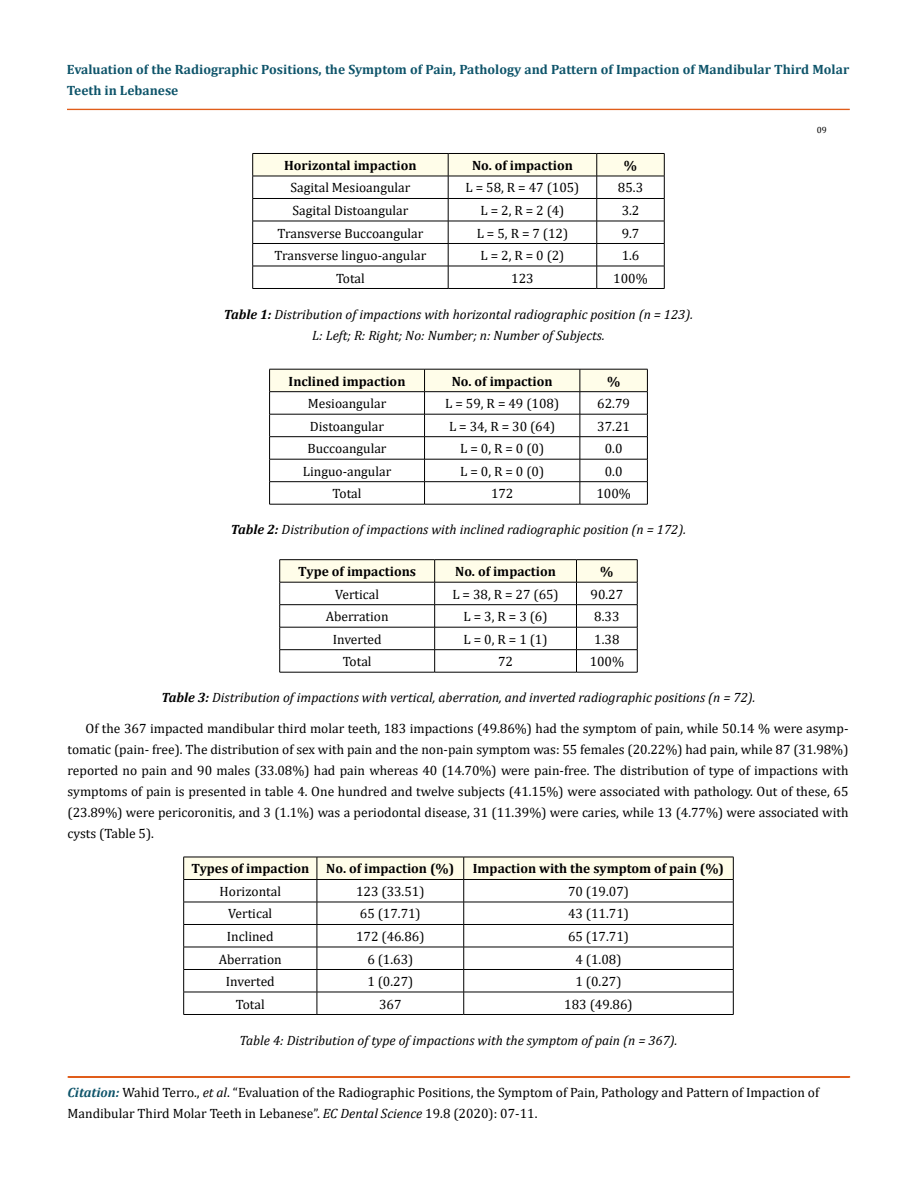
<style>
.page{position:relative;width:917px;height:1188px;background:#fff}
.page>*{position:absolute;margin:0;border:0;box-sizing:border-box;transform-origin:0 0}
.t1{font:13.5px/21px "Cambria";color:#000}
.t2{font:italic 13.5px/21px "Cambria";color:#000;text-align:center}
.t3{font:700 13.5px "Cambria";color:#000}
.t4{font:700 13.5px/21px "Cambria";color:#0e546a}
.t5{font:9px "Cambria";color:#000}
.s1{font-weight:700}
.s2{font-weight:700;font-style:italic;color:#0e546a}
.s3{font-style:italic}
</style>
<div class="page">
<div style="left:67px;top:109px;width:782px;height:1px;border:1px solid #e05d1a"></div>
<div style="left:68px;top:1077px;width:781px;height:1px;border:1px solid #e05d1a"></div>
<svg style="left:252px;top:153px;width:413px;height:135px"></svg>
<hr style="left:252px;top:288px;width:196px;height:1px;background:#000">
<hr style="left:448px;top:288px;width:148px;height:1px;background:#000">
<hr style="left:596px;top:288px;width:68px;height:1px;background:#000">
<svg style="left:269px;top:369px;width:379px;height:135px"></svg>
<hr style="left:269px;top:504px;width:155px;height:1px;background:#000">
<hr style="left:424px;top:504px;width:156px;height:1px;background:#000">
<hr style="left:580px;top:504px;width:67px;height:1px;background:#000">
<hr style="left:279px;top:559px;width:155px;height:1px;background:#000">
<hr style="left:434px;top:559px;width:142px;height:1px;background:#000">
<hr style="left:576px;top:559px;width:61px;height:1px;background:#000">
<svg style="left:279px;top:560px;width:359px;height:112px"></svg>
<hr style="left:279px;top:672px;width:155px;height:1px;background:#000">
<hr style="left:434px;top:672px;width:142px;height:1px;background:#000">
<hr style="left:576px;top:672px;width:61px;height:1px;background:#000">
<svg style="left:183px;top:857px;width:551px;height:157px"></svg>
<hr style="left:183px;top:1014px;width:134px;height:1px;background:#000">
<hr style="left:317px;top:1014px;width:146px;height:1px;background:#000">
<hr style="left:463px;top:1014px;width:270px;height:1px;background:#000">
<p class="t4" style="left:67px;top:59px;width:783px">Evaluation of the Radiographic Positions, the Symptom of Pain, Pathology and Pattern of Impaction of Mandibular Third Molar<br>Teeth in Lebanese</p>
<p class="t5" style="left:816px;top:124px;width:11px">09</p>
<p class="t3" style="left:284px;top:156px;width:134px">Horizontal impaction</p>
<p class="t3" style="left:472px;top:156px;width:102px">No. of impaction</p>
<p class="t3" style="left:624px;top:156px;width:15px">%</p>
<p class="t1" style="left:290px;top:177px;width:121px">Sagital Mesioangular</p>
<p class="t1" style="left:465px;top:177px;width:115px">L = 58, R = 47 (105)</p>
<p class="t1" style="left:618px;top:177px;width:27px">85.3</p>
<p class="t1" style="left:292px;top:200px;width:117px">Sagital Distoangular</p>
<p class="t1" style="left:480px;top:200px;width:85px">L = 2, R = 2 (4)</p>
<p class="t1" style="left:621px;top:200px;width:19px">3.2</p>
<p class="t1" style="left:277px;top:222px;width:147px">Transverse Buccoangular</p>
<p class="t1" style="left:477px;top:222px;width:93px">L = 5, R = 7 (12)</p>
<p class="t1" style="left:621px;top:222px;width:19px">9.7</p>
<p class="t1" style="left:274px;top:245px;width:153px">Transverse linguo-angular</p>
<p class="t1" style="left:480px;top:245px;width:85px">L = 2, R = 0 (2)</p>
<p class="t1" style="left:621px;top:245px;width:19px">1.6</p>
<p class="t1" style="left:336px;top:267px;width:30px">Total</p>
<p class="t1" style="left:511px;top:267px;width:24px">123</p>
<p class="t1" style="left:613px;top:267px;width:36px">100%</p>
<p class="t2" style="left:224px;top:303px;width:470px"><span class="s1">Table 1:</span> Distribution of impactions with horizontal radiographic position (n = 123).<br>L: Left; R: Right; No: Number; n: Number of Subjects.</p>
<p class="t3" style="left:288px;top:372px;width:118px">Inclined impaction</p>
<p class="t3" style="left:452px;top:372px;width:102px">No. of impaction</p>
<p class="t3" style="left:607px;top:372px;width:15px">%</p>
<p class="t1" style="left:308px;top:393px;width:80px">Mesioangular</p>
<p class="t1" style="left:445px;top:393px;width:115px">L = 59, R = 49 (108)</p>
<p class="t1" style="left:597px;top:393px;width:34px">62.79</p>
<p class="t1" style="left:310px;top:416px;width:76px">Distoangular</p>
<p class="t1" style="left:449px;top:416px;width:108px">L = 34, R = 30 (64)</p>
<p class="t1" style="left:597px;top:416px;width:34px">37.21</p>
<p class="t1" style="left:307px;top:438px;width:80px">Buccoangular</p>
<p class="t1" style="left:460px;top:438px;width:85px">L = 0, R = 0 (0)</p>
<p class="t1" style="left:604px;top:438px;width:19px">0.0</p>
<p class="t1" style="left:303px;top:461px;width:90px">Linguo-angular</p>
<p class="t1" style="left:460px;top:461px;width:85px">L = 0, R = 0 (0)</p>
<p class="t1" style="left:604px;top:461px;width:19px">0.0</p>
<p class="t1" style="left:332px;top:483px;width:30px">Total</p>
<p class="t1" style="left:491px;top:483px;width:24px">172</p>
<p class="t1" style="left:596px;top:483px;width:36px">100%</p>
<p class="t2" style="left:231px;top:519px;width:456px"><span class="s1">Table 2:</span> Distribution of impactions with inclined radiographic position (n = 172).</p>
<p class="t3" style="left:298px;top:562px;width:119px">Type of impactions</p>
<p class="t3" style="left:455px;top:562px;width:102px">No. of impaction</p>
<p class="t3" style="left:600px;top:562px;width:15px">%</p>
<p class="t1" style="left:335px;top:584px;width:45px">Vertical</p>
<p class="t1" style="left:452px;top:584px;width:108px">L = 38, R = 27 (65)</p>
<p class="t1" style="left:590px;top:584px;width:34px">90.27</p>
<p class="t1" style="left:326px;top:606px;width:64px">Aberration</p>
<p class="t1" style="left:463px;top:606px;width:85px">L = 3, R = 3 (6)</p>
<p class="t1" style="left:594px;top:606px;width:27px">8.33</p>
<p class="t1" style="left:333px;top:629px;width:50px">Inverted</p>
<p class="t1" style="left:463px;top:629px;width:85px">L = 0, R = 1 (1)</p>
<p class="t1" style="left:594px;top:629px;width:27px">1.38</p>
<p class="t1" style="left:343px;top:651px;width:30px">Total</p>
<p class="t1" style="left:498px;top:651px;width:16px">72</p>
<p class="t1" style="left:589px;top:651px;width:36px">100%</p>
<p class="t2" style="left:161px;top:687px;width:595px"><span class="s1">Table 3:</span> Distribution of impactions with vertical, aberration, and inverted radiographic positions (n = 72).</p>
<p class="t1" style="left:68px;top:718px;width:782px;text-align:justify;text-indent:18px">Of the 367 impacted mandibular third molar teeth, 183 impactions (49.86%) had the symptom of pain, while 50.14 % were asymp&shy;tomatic (pain- free). The distribution of sex with pain and the non-pain symptom was: 55 females (20.22%) had pain, while 87 (31.98%) reported no pain and 90 males (33.08%) had pain whereas 40 (14.70%) were pain-free. The distribution of type of impactions with symptoms of pain is presented in table 4. One hundred and twelve subjects (41.15%) were associated with pathology. Out of these, 65 (23.89%) were pericoronitis, and 3 (1.1%) was a periodontal disease, 31 (11.39%) were caries, while 13 (4.77%) were associated with cysts (Table 5).</p>
<p class="t3" style="left:191px;top:859px;width:119px">Types of impaction</p>
<p class="t3" style="left:326px;top:859px;width:129px">No. of impaction (%)</p>
<p class="t3" style="left:473px;top:859px;width:253px">Impaction with the symptom of pain (%)</p>
<p class="t1" style="left:219px;top:881px;width:63px">Horizontal</p>
<p class="t1" style="left:356px;top:881px;width:70px">123 (33.51)</p>
<p class="t1" style="left:568px;top:881px;width:62px">70 (19.07)</p>
<p class="t1" style="left:228px;top:903px;width:45px">Vertical</p>
<p class="t1" style="left:360px;top:903px;width:62px">65 (17.71)</p>
<p class="t1" style="left:568px;top:903px;width:62px">43 (11.71)</p>
<p class="t1" style="left:227px;top:926px;width:48px">Inclined</p>
<p class="t1" style="left:356px;top:926px;width:70px">172 (46.86)</p>
<p class="t1" style="left:568px;top:926px;width:62px">65 (17.71)</p>
<p class="t1" style="left:219px;top:948px;width:64px">Aberration</p>
<p class="t1" style="left:367px;top:948px;width:47px">6 (1.63)</p>
<p class="t1" style="left:575px;top:948px;width:47px">4 (1.08)</p>
<p class="t1" style="left:226px;top:971px;width:50px">Inverted</p>
<p class="t1" style="left:367px;top:971px;width:47px">1 (0.27)</p>
<p class="t1" style="left:575px;top:971px;width:47px">1 (0.27)</p>
<p class="t1" style="left:236px;top:993px;width:30px">Total</p>
<p class="t1" style="left:379px;top:993px;width:24px">367</p>
<p class="t1" style="left:564px;top:993px;width:70px">183 (49.86)</p>
<p class="t2" style="left:239px;top:1029px;width:440px">Table 4: Distribution of type of impactions with the symptom of pain (n = 367).</p>
<p class="t1" style="left:68px;top:1082px;width:753px"><span class="s2">Citation:</span> Wahid Terro., <span class="s3">et al</span>. “Evaluation of the Radiographic Positions, the Symptom of Pain, Pathology and Pattern of Impaction of<br>Mandibular Third Molar Teeth in Lebanese”. <span class="s3">EC Dental Science</span> 19.8 (2020): 07-11.</p>
</div>
